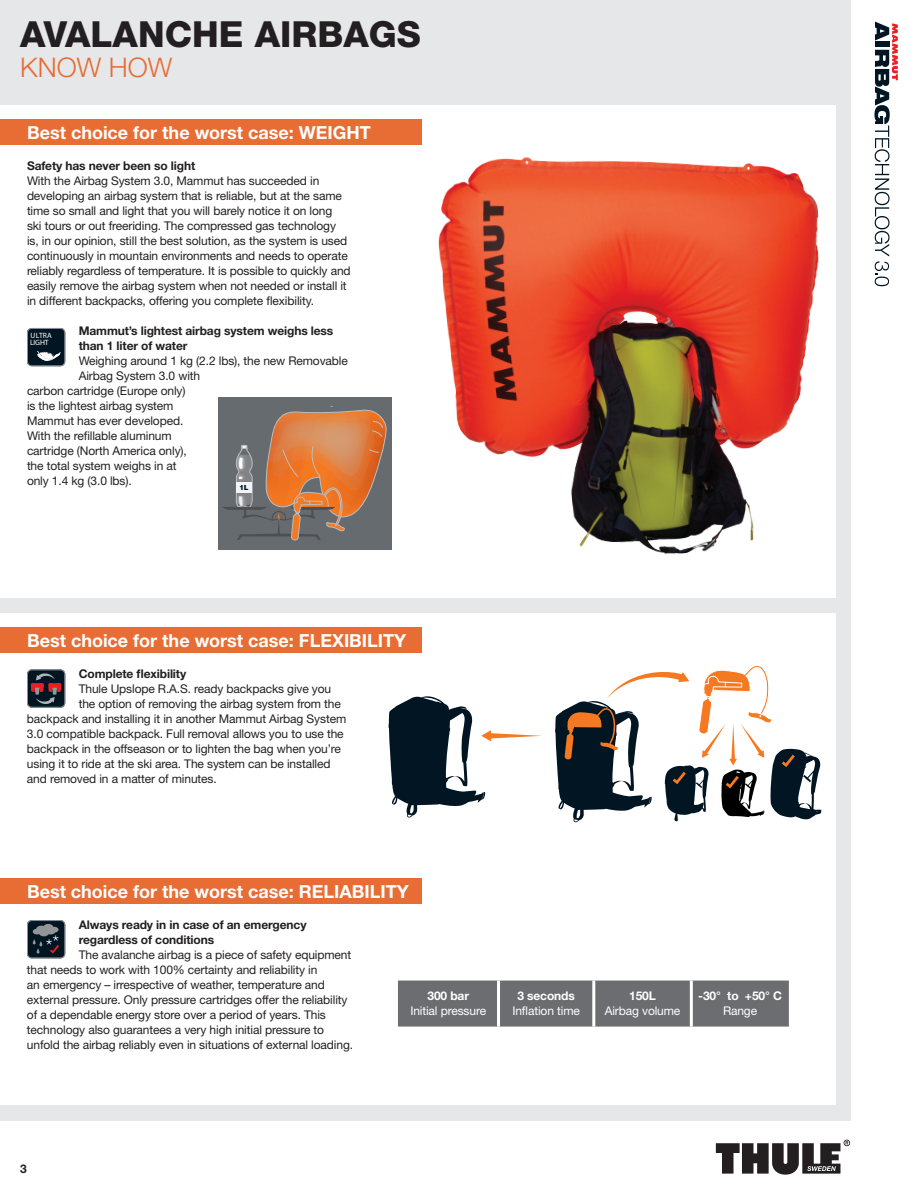
<style>
.page{position:relative;width:918px;height:1188px;background:#fff}
.page>*{position:absolute;margin:0;border:0;box-sizing:border-box;transform-origin:0 0}
.t1{font:800 36px "Helvetica Neue LT Std";color:#231f20}
.t2{font:300 27px "Helvetica Neue LT Std";color:#e76d34}
.t3{font:700 18px "Helvetica Neue LT Std";color:#fff}
.t4{font:12px/15px "Helvetica Neue LT Std";letter-spacing:-.01em;color:#231f20}
.t5{font:700 12px/15px "Helvetica Neue LT Std";letter-spacing:-.01em;color:#231f20}
.t6{font:12px "Helvetica Neue LT Std";letter-spacing:-.01em;color:#fff}
.t7{font:700 12px "Helvetica Neue LT Std";letter-spacing:-.01em;color:#fff}
.t8{font:900 condensed 7.65px "Helvetica LT Std";letter-spacing:.02em;color:#fff}
.t9{font:condensed 7.65px "Helvetica LT Std";letter-spacing:-.02em;color:#fff}
.t10{font:900 7.05px "Helvetica LT Std";color:#011622}
</style>
<div class="page">
<div style="left:0;top:0;width:850px;height:1120px;background:#e6e7e9"></div>
<svg style="left:716px;top:1140px;width:134px;height:35px"></svg>
<svg style="left:874px;top:22px;width:24px;height:264px"></svg>
<div style="left:0;top:106px;width:835px;height:492px;background:#fff"></div>
<div style="left:0;top:614px;width:835px;height:491px;background:#fff"></div>
<div style="left:0;top:120px;width:422px;height:25px;background:#e76d34"></div>
<div style="left:0;top:628px;width:422px;height:25px;background:#e76d34"></div>
<div style="left:0;top:878px;width:422px;height:26px;background:#e76d34"></div>
<svg style="left:389px;top:696px;width:153px;height:122px"></svg>
<svg style="left:555px;top:665px;width:266px;height:157px"></svg>
<svg style="left:27px;top:669px;width:38px;height:39px"></svg>
<svg style="left:27px;top:920px;width:38px;height:38px"></svg>
<div style="left:398px;top:981px;width:391px;height:46px;background:#6c6d70"></div>
<hr style="left:497px;top:981px;width:3px;height:46px;background:#fff">
<hr style="left:592px;top:981px;width:3px;height:46px;background:#fff">
<hr style="left:690px;top:981px;width:3px;height:46px;background:#fff">
<svg style="left:27px;top:328px;width:38px;height:38px"></svg>
<div style="left:218px;top:397px;width:173px;height:153px;background:#666b70"></div>
<svg style="left:223px;top:406px;width:164px;height:135px"></svg>
<img style="left:438px;top:157px;width:381px;height:397px">
<h1 class="t1" style="left:20px;top:13px;width:402px">AVALANCHE AIRBAGS</h1>
<h2 class="t2" style="left:20px;top:51px;width:154px">KNOW HOW</h2>
<h3 class="t3" style="left:27px;top:121px;width:345px">Best choice for the worst case: WEIGHT</h3>
<p class="t5" style="left:27px;top:158px;width:170px">Safety has never been so light</p>
<p class="t4" style="left:27px;top:173px;width:325px">With the Airbag System 3.0, Mammut has succeeded in developing an airbag system that is reliable, but at the same time so small and light that you will barely notice it on long<br>ski tours or out freeriding. The compressed gas technology is, in our opinion, still the best solution, as the system is used continuously in mountain environments and needs to operate reliably regardless of temperature. It is possible to quickly and easily remove the airbag system when not needed or install it in different backpacks, offering you complete flexibility.</p>
<p class="t5" style="left:79px;top:323px;width:256px">Mammut’s lightest airbag system weighs less than 1 liter of water</p>
<p class="t4" style="left:79px;top:353px;width:271px">Weighing around 1 kg (2.2 lbs), the new Removable</p>
<p class="t4" style="left:79px;top:368px;width:123px">Airbag System 3.0 with</p>
<p class="t4" style="left:27px;top:383px;width:160px">carbon cartridge (Europe only)</p>
<p class="t4" style="left:27px;top:398px;width:148px">is the lightest airbag system</p>
<p class="t4" style="left:27px;top:413px;width:158px">Mammut has ever developed.</p>
<p class="t4" style="left:27px;top:428px;width:146px">With the refillable aluminum</p>
<p class="t4" style="left:27px;top:443px;width:161px">cartridge (North America only),</p>
<p class="t4" style="left:27px;top:458px;width:151px">the total system weighs in at</p>
<p class="t4" style="left:27px;top:473px;width:106px">only 1.4 kg (3.0 lbs).</p>
<p class="t8" style="left:30px;top:330px;width:23px">ULTRA</p>
<p class="t9" style="left:30px;top:338px;width:20px">LIGHT</p>
<p class="t10" style="left:240px;top:483px;width:11px">1L</p>
<h3 class="t3" style="left:27px;top:629px;width:381px">Best choice for the worst case: FLEXIBILITY</h3>
<p class="t5" style="left:79px;top:666px;width:109px">Complete flexibility</p>
<p class="t4" style="left:79px;top:681px;width:254px">Thule Upslope R.A.S. ready backpacks give you</p>
<p class="t4" style="left:79px;top:696px;width:264px">the option of removing the airbag system from the</p>
<p class="t4" style="left:27px;top:711px;width:321px">backpack and installing it in another Mammut Airbag System</p>
<p class="t4" style="left:27px;top:726px;width:318px">3.0 compatible backpack. Full removal allows you to use the</p>
<p class="t4" style="left:27px;top:741px;width:316px">backpack in the offseason or to lighten the bag when you’re</p>
<p class="t4" style="left:27px;top:756px;width:305px">using it to ride at the ski area. The system can be installed</p>
<p class="t4" style="left:27px;top:771px;width:191px">and removed in a matter of minutes.</p>
<h3 class="t3" style="left:27px;top:880px;width:383px">Best choice for the worst case: RELIABILITY</h3>
<p class="t5" style="left:79px;top:917px;width:229px">Always ready in in case of an emergency regardless of conditions</p>
<p class="t4" style="left:27px;top:947px;width:328px;text-indent:52px">The avalanche airbag is a piece of safety equipment that needs to work with 100% certainty and reliability in<br>an emergency – irrespective of weather, temperature and external pressure. Only pressure cartridges offer the reliability of a dependable energy store over a period of years. This technology also guarantees a very high initial pressure to unfold the airbag reliably even in situations of external loading.</p>
<p class="t7" style="left:427px;top:989px;width:43px">300 bar</p>
<p class="t6" style="left:410px;top:1004px;width:77px">Initial pressure</p>
<p class="t7" style="left:517px;top:989px;width:59px">3 seconds</p>
<p class="t6" style="left:512px;top:1004px;width:69px">Inflation time</p>
<p class="t7" style="left:629px;top:989px;width:28px">150L</p>
<p class="t6" style="left:605px;top:1004px;width:77px">Airbag volume</p>
<p class="t7" style="left:698px;top:989px;width:85px">-30° to +50° C</p>
<p class="t6" style="left:723px;top:1004px;width:36px">Range</p>
<p class="t5" style="left:20px;top:1161px;width:8px">3</p>
</div>
